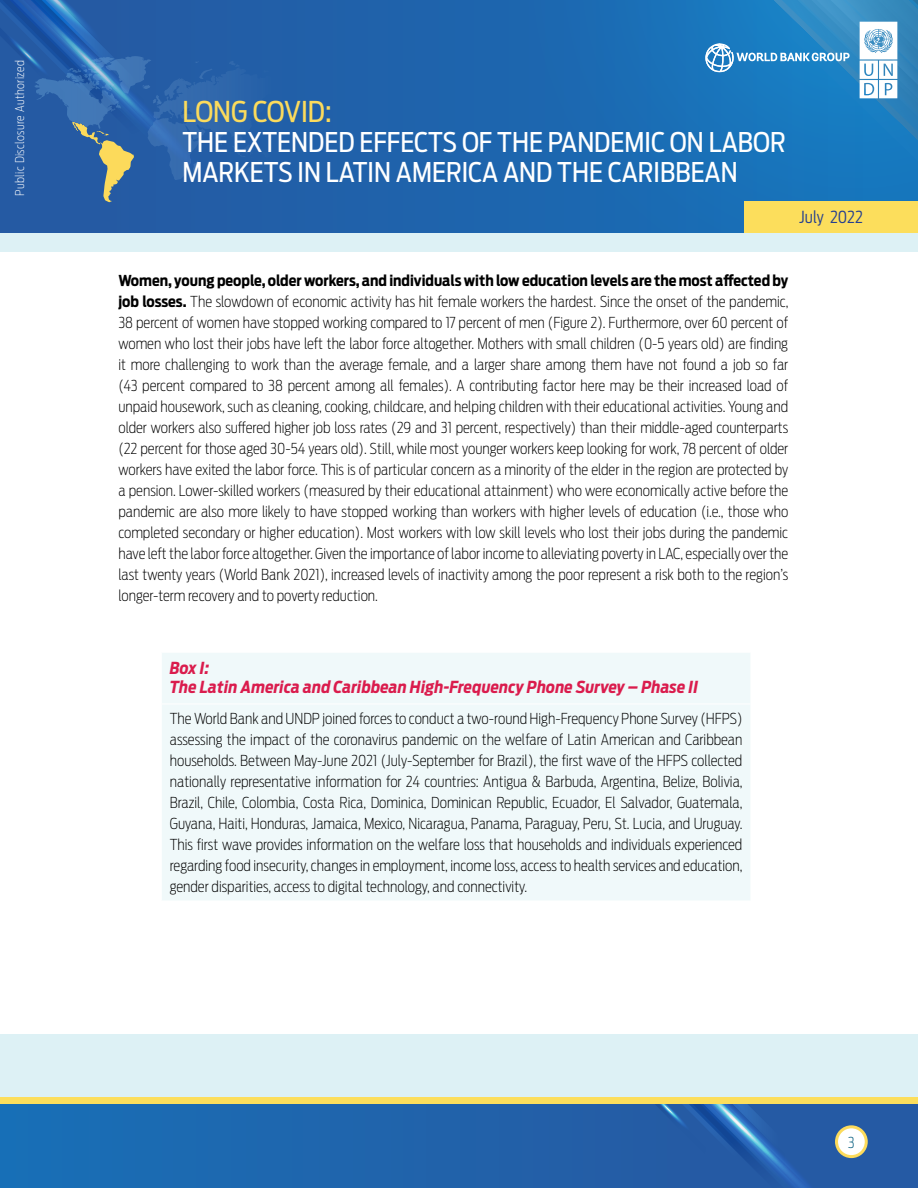
<style>
.page{position:relative;width:918px;height:1188px;background:#fff}
.page>*{position:absolute;margin:0;border:0;box-sizing:border-box;transform-origin:0 0}
.t1{font:28.5px "Antenna Cond";color:#fcdb5c}
.t2{font:27px/30px "Antenna Cond";color:#fff}
.t3{font:italic 700 16.5px/19.5px "Antenna Cond";letter-spacing:.01em;color:#da1c4d}
.t4{font:300 16.5px "Antenna Cond";color:#25408f}
.t5{font:200 15px/21px "Antenna Cond";color:#000;text-align:justify}
.t6{font:200 15px "Antenna Cond";color:#005a7c}
.t7{font:200 12px "Antenna Cond";letter-spacing:.03em;color:#fff}
.s1{font-weight:700}
</style>
<div class="page">
<div style="left:0;top:233px;width:918px;height:864px;background:#ddf1f5"></div>
<div style="left:0;top:253px;width:918px;height:781px;background:#fff"></div>
<div style="left:0;top:1104px;width:918px;height:84px;background:linear-gradient(to bottom,#1e66ae,#1e66ae)"></div>
<div style="left:0;top:0;width:918px;height:233px;background:#1f63ac"></div>
<div style="left:615px;top:0;width:129px;height:233px;background:#1a6db5"></div>
<svg style="left:0;top:0;width:254px;height:202px"></svg>
<div style="left:683px;top:0;width:235px;height:202px;background:#1a72b9"></div>
<div style="left:744px;top:201px;width:174px;height:32px;background:#fcde5c"></div>
<svg style="left:520px;top:1104px;width:350px;height:84px;background:#2c63a8"></svg>
<div style="left:0;top:1097px;width:918px;height:7px;background:#fcde5c"></div>
<svg style="left:702px;top:0;width:216px;height:199px;background:#2d85c3"></svg>
<div style="left:162px;top:653px;width:588px;height:247px;background:#f0f9fa"></div>
<hr style="left:161px;top:704px;width:590px;height:1px;background:#fff">
<p class="t7" style="left:13px;top:196px;width:137px;rotate:-90deg">Public Disclosure Authorized</p>
<h1 class="t1" style="left:182px;top:95px;width:151px">LONG COVID:</h1>
<h2 class="t2" style="left:182px;top:127px;width:605px">THE EXTENDED EFFECTS OF THE PANDEMIC ON LABOR<br>MARKETS IN LATIN AMERICA AND THE CARIBBEAN</h2>
<p class="t4" style="left:799px;top:207px;width:65px">July 2022</p>
<p class="t5" style="left:118px;top:270px;width:672px"><span class="s1">Women, young people, older workers, and individuals with low education levels are the most affected by job losses.</span> The slowdown of economic activity has hit female workers the hardest. Since the onset of the pandemic, 38 percent of women have stopped working compared to 17 percent of men (Figure 2). Furthermore, over 60 percent of women who lost their jobs have left the labor force altogether. Mothers with small children (0-5 years old) are finding it more challenging to work than the average female, and a larger share among them have not found a job so far (43 percent compared to 38 percent among all females). A contributing factor here may be their increased load of unpaid housework, such as cleaning, cooking, childcare, and helping children with their educational activities. Young and older workers also suffered higher job loss rates (29 and 31 percent, respectively) than their middle-aged counterparts (22 percent for those aged 30-54 years old). Still, while most younger workers keep looking for work, 78 percent of older workers have exited the labor force. This is of particular concern as a minority of the elder in the region are protected by a pension. Lower-skilled workers (measured by their educational attainment) who were economically active before the pandemic are also more likely to have stopped working than workers with higher levels of education (i.e., those who completed secondary or higher education). Most workers with low skill levels who lost their jobs during the pandemic have left the labor force altogether. Given the importance of labor income to alleviating poverty in LAC, especially over the last twenty years (World Bank 2021), increased levels of inactivity among the poor represent a risk both to the region’s longer-term recovery and to poverty reduction.</p>
<p class="t3" style="left:170px;top:658px;width:530px">Box I:<br>The Latin America and Caribbean High-Frequency Phone Survey – Phase II</p>
<p class="t5" style="left:170px;top:709px;width:574px">The World Bank and UNDP joined forces to conduct a two-round High-Frequency Phone Survey (HFPS) assessing the impact of the coronavirus pandemic on the welfare of Latin American and Caribbean households. Between May-June 2021 (July-September for Brazil), the first wave of the HFPS collected nationally representative information for 24 countries: Antigua &amp; Barbuda, Argentina, Belize, Bolivia, Brazil, Chile, Colombia, Costa Rica, Dominica, Dominican Republic, Ecuador, El Salvador, Guatemala, Guyana, Haiti, Honduras, Jamaica, Mexico, Nicaragua, Panama, Paraguay, Peru, St. Lucia, and Uruguay.<br>This first wave provides information on the welfare loss that households and individuals experienced regarding food insecurity, changes in employment, income loss, access to health services and education, gender disparities, access to digital technology, and connectivity.</p>
<p class="t6" style="left:848px;top:1134px;width:8px">3</p>
</div>
